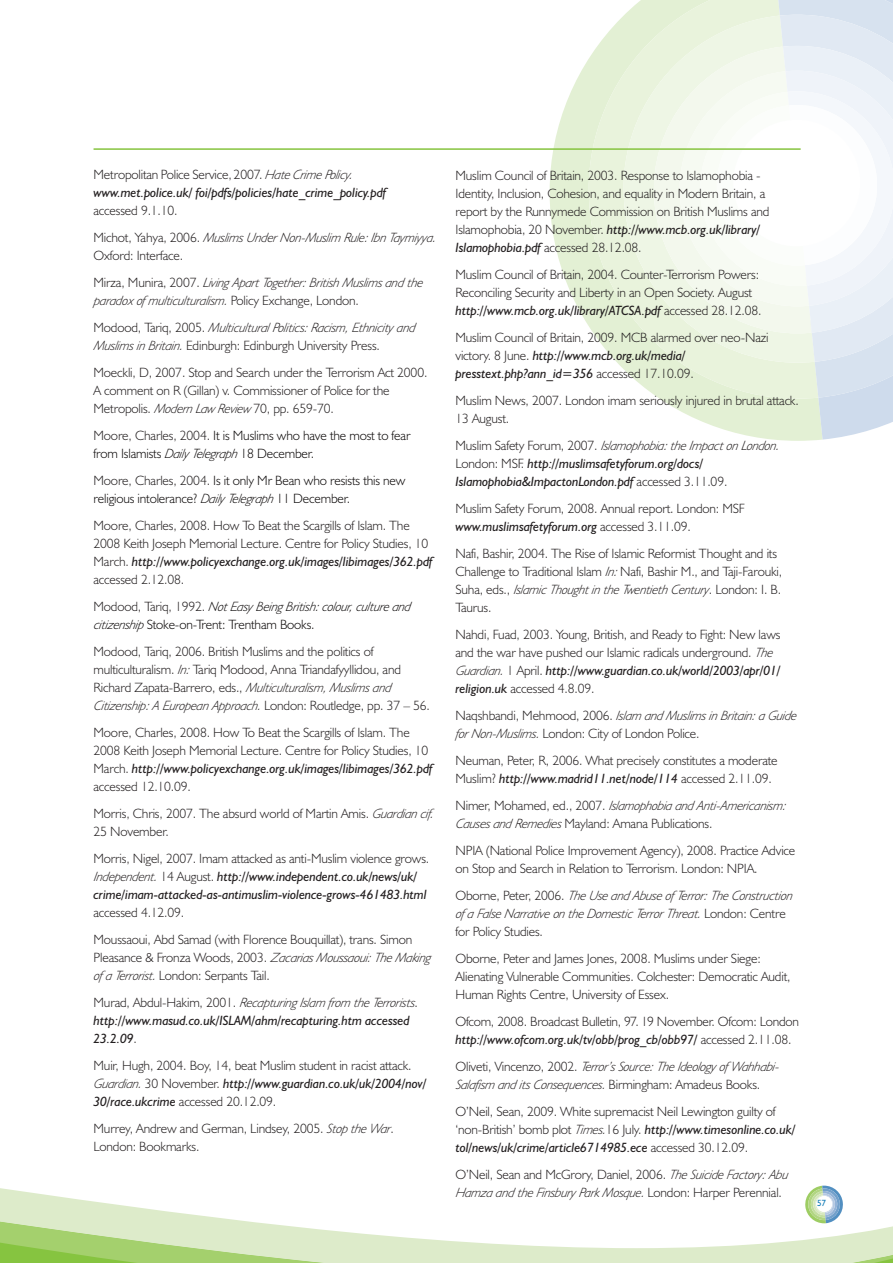
<style>
.page{position:relative;width:893px;height:1263px;background:#fff}
.page>*{position:absolute;margin:0;border:0;box-sizing:border-box;transform-origin:0 0}
.t1{font:300 13.5px/18px "Humanist 521 BT";letter-spacing:-.01em;color:#231f20}
.t2{font:italic 13.5px/18px "Humanist 521 BT";letter-spacing:-.01em;color:#231f20}
.t3{font:italic 300 13.5px/27px "Humanist 521 BT";letter-spacing:-.01em;color:#231f20}
.t4{font:300 13.5px/18px "Humanist 521 BT";letter-spacing:-.01em;color:#0b0808}
.t5{font:italic 300 13.5px/18px "Humanist 521 BT";color:#0b0808}
.t6{font:9px "Humanist 521 BT";color:#157db7}
.s1{font-weight:300;font-style:normal}
.s2{font-weight:300}
.s3{font-style:normal}
.s4{font-style:italic}
.s5{color:#231f20}
.s6{font-weight:400;font-style:italic}
.s7{font-style:normal;color:#231f20}
</style>
<div class="page">
<svg style="left:0;top:1188px;width:893px;height:75px"></svg>
<svg style="left:549px;top:78px;width:266px;height:363px"></svg>
<svg style="left:578px;top:0;width:195px;height:399px;fill:#e9f3dc"></svg>
<svg style="left:615px;top:16px;width:158px;height:347px;fill:#e9f3dc"></svg>
<svg style="left:647px;top:47px;width:27px;height:286px;fill:#eef6e5"></svg>
<svg style="left:773px;top:0;width:120px;height:440px"></svg>
<svg style="left:776px;top:0;width:117px;height:398px;fill:#d7e2ef"></svg>
<svg style="left:674px;top:15px;width:219px;height:347px"></svg>
<svg style="left:804px;top:1185px;width:40px;height:38px"></svg>
<div style="left:816px;top:1196px;width:16px;height:16px;background:#fff;border-radius:50%"></div>
<hr style="left:94px;top:148px;width:707px;height:2px;background:#86c43f">
<p class="t2" style="left:94px;top:167px;width:294px"><span class="s1">Metropolitan Police Service, 2007.</span> <span class="s2">HateCrimePolicy. </span>www.met.police.uk/ foi/pdfs/policies/hate_crime_policy.pdf</p>
<p class="t3" style="left:94px;top:199px;width:347px"><span class="s3">accessed 9.1.10.<br>M i c h o t , Ya h y a , 2 0 0 6 .</span> Muslims Under Non-Muslim Rule: Ibn Taymiyya.</p>
<p class="t3" style="left:94px;top:244px;width:333px"><span class="s3">Oxford: Interface.<br>M i r z a , M u n i r a , 2 0 0 7 .</span> Living Apart Together: British Muslims and the</p>
<p class="t3" style="left:94px;top:289px;width:326px">paradoxof multiculturalism.<span class="s3">Policy Exchange, London.<br>M o d o o d , Ta r i q , 2 0 0 5 .</span> Multicultural Politics: Racism, Ethnicity and</p>
<p class="t1" style="left:94px;top:334px;width:335px;line-height:27px"><span class="s4">MuslimsinBritain.</span>Edinburgh: Edinburgh University Press.<br>Moeckli, D, 2007. Stop and Search under the Terrorism Act 2000.</p>
<p class="t1" style="left:94px;top:383px;width:298px">A comment on R (Gillan) v. Commissioner of Police for the<br>Metropolis. <span class="s4">ModernLawReview</span>70, pp. 659-70.</p>
<p class="t4" style="left:94px;top:428px;width:318px"><span class="s5">Moore, Charles, 2004.</span> It is Muslims who have the most to fear from Islamists <span class="s4">Daily Telegraph</span>18 December.</p>
<p class="t4" style="left:94px;top:473px;width:314px"><span class="s5">Moore, Charles, 2004.</span> Is it only Mr Bean who resists this new religious intolerance? <span class="s4">Daily Telegraph</span>11 December.</p>
<p class="t1" style="left:94px;top:518px;width:341px">Moore, Charles, 2008. How To Beat the Scargills of Islam. The 2008 Keith Joseph Memorial Lecture. Centre for Policy Studies, 10<br>March. <span class="s6">http://www.policyexchange.org.uk/images/libimages/362.pdf </span>accessed 2.12.08.</p>
<p class="t5" style="left:94px;top:599px;width:321px"><span class="s7">M o d o o d , Ta r i q , 1 9 9 2 .</span> Not Easy Being British: colour, culture and citizenship <span class="s3">Stoke-on-Trent: Trentham Books.</span></p>
<p class="t1" style="left:94px;top:644px;width:338px">Modood, Tariq, 2006. British Muslims and the politics of multiculturalism. <span class="s4">In:</span>Tariq Modood, Anna Triandafyyllidou, and Richard Zapata-Barrero, eds., <span class="s4">Multiculturalism,Muslimsand Citizenship:A EuropeanApproach.</span>London: Routledge, pp. 37 – 56.</p>
<p class="t1" style="left:94px;top:725px;width:341px">Moore, Charles, 2008. How To Beat the Scargills of Islam. The 2008 Keith Joseph Memorial Lecture. Centre for Policy Studies, 10<br>March. <span class="s6">http://www.policyexchange.org.uk/images/libimages/362.pdf </span>accessed 12.10.09.</p>
<p class="t1" style="left:94px;top:806px;width:344px">Morris, Chris, 2007. The absurd world of Martin Amis. <span class="s4">Guardiancif.<br></span>25 November.</p>
<p class="t2" style="left:94px;top:851px;width:337px"><span class="s1">Morris, Nigel, 2007. Imam attacked as anti-Muslim violence grows.<br></span><span class="s2">Independent.</span><span class="s1">14 August.</span> http://www.independent.co.uk/news/uk/ crime/imam-attacked-as-antimuslim-violence-grows-461483.html</p>
<p class="t1" style="left:94px;top:901px;width:320px;line-height:27px">accessed 4.12.09.<br>Moussaoui, Abd Samad (with Florence Bouquillat), trans. Simon</p>
<p class="t1" style="left:94px;top:950px;width:339px">Pleasance &amp; Fronza Woods, 2003. <span class="s4">ZacariasMoussaoui:TheMaking of aTerrorist.</span>London: Serpants Tail.</p>
<p class="t2" style="left:94px;top:995px;width:326px"><span class="s1">Murad, Abdul-Hakim, 2001.</span> <span class="s2">Recapturing IslamfromtheTerrorists</span><span class="s1">. </span>http://www.masud.co.uk/ISLAM/ahm/recapturing.htm accessed<br>23.2.09<span class="s1">.</span></p>
<p class="t1" style="left:94px;top:1058px;width:334px">Muir, Hugh, 2004. Boy, 14, beat Muslim student in racist attack.<br><span class="s4">Guardian.</span>30 November. <span class="s6">http://www.guardian.co.uk/uk/2004/nov/<br>30/race.ukcrime</span> accessed 20.12.09.</p>
<p class="t1" style="left:94px;top:1121px;width:302px">Murrey, Andrew and German, Lindsey, 2005. <span class="s4">Stop theWar</span>.<br>London: Bookmarks.</p>
<p class="t1" style="left:455px;top:168px;width:315px">Muslim Council of Britain, 2003. Response to Islamophobia - Identity, Inclusion, Cohesion, and equality in Modern Britain, a report by the Runnymede Commission on British Muslims and Islamophobia, 20 November. <span class="s6">http://www.mcb.org.uk/library/ Islamophobia.pdf</span> accessed 28.12.08.</p>
<p class="t1" style="left:455px;top:267px;width:307px">Muslim Council of Britain, 2004. Counter-Terrorism Powers:<br>Reconciling Security and Liberty in an Open Society. August <span class="s6">http://www.mcb.org.uk/library/ATCSA.pdf</span> accessed 28.12.08.</p>
<p class="t1" style="left:455px;top:330px;width:315px">Muslim Council of Britain, 2009. MCB alarmed over neo-Nazi victory. 8 June. <span class="s6">http://www.mcb.org.uk/media/ presstext.php?ann_id=356</span> accessed 17.10.09.</p>
<p class="t1" style="left:455px;top:393px;width:345px">Muslim News, 2007. London imam seriously injured in brutal attack.<br>13 August.</p>
<p class="t2" style="left:455px;top:438px;width:328px"><span class="s1">Muslim Safety Forum, 2007.</span> <span class="s2">Islamophobia:theImpactonLondon.<br></span><span class="s1">London: MSF.</span> http://muslimsafetyforum.org/docs/<br>Islamophobia&amp;ImpactonLondon.pdf <span class="s1">accessed 3.11.09.</span></p>
<p class="t1" style="left:455px;top:501px;width:291px">Muslim Safety Forum, 2008. Annual report. London: MSF <span class="s6">www.muslimsafetyforum.org</span> accessed 3.11.09.</p>
<p class="t1" style="left:455px;top:546px;width:328px">Nafi, Bashir, 2004. The Rise of Islamic Reformist Thought and its Challenge to Traditional Islam <span class="s4">In:</span>Nafi, Bashir M., and Taji-Farouki, Suha, eds., <span class="s4">IslamicThoughtintheTwentiethCentury</span>. London: I. B.<br>Taurus.</p>
<p class="t1" style="left:455px;top:627px;width:327px">Nahdi, Fuad, 2003. Young, British, and Ready to Fight: New laws and the war have pushed our Islamic radicals underground. <span class="s4">The Guardian.</span>1 April. <span class="s6">http://www.guardian.co.uk/world/2003/apr/01/ religion.uk</span> accessed 4.8.09.</p>
<p class="t1" style="left:455px;top:708px;width:345px">Naqshbandi, Mehmood, 2006. <span class="s4">IslamandMuslimsinBritain:aGuide forNon-Muslims.</span>London: City of London Police.</p>
<p class="t1" style="left:455px;top:753px;width:324px">Neuman, Peter, R, 2006. What precisely constitutes a moderate<br>Muslim? <span class="s6">http://www.madrid11.net/node/114</span> accessed 2.11.09.</p>
<p class="t1" style="left:455px;top:798px;width:334px">Nimer, Mohamed, ed., 2007. <span class="s4">IslamophobiaandAnti-Americanism:<br>CausesandRemedies</span>Mayland: Amana Publications.</p>
<p class="t1" style="left:455px;top:843px;width:341px">NPIA (National Police Improvement Agency), 2008. Practice Advice on Stop and Search in Relation to Terrorism. London: NPIA.</p>
<p class="t3" style="left:455px;top:888px;width:341px;line-height:18px"><span class="s3">Oborne, Peter, 2006.</span> TheUseandAbuseof Terror:TheConstruction of a False Narrative on the Domestic Terror Threat. <span class="s3">L o n d o n : C e n t r e for Policy Studies.</span></p>
<p class="t1" style="left:455px;top:951px;width:336px">Oborne, Peter and James Jones, 2008. Muslims under Siege:<br>Alienating Vulnerable Communities. Colchester: Democratic Audit,<br>Human Rights Centre, University of Essex.</p>
<p class="t1" style="left:455px;top:1014px;width:345px">Ofcom, 2008. Broadcast Bulletin, 97. 19 November. Ofcom: London <span class="s6">http://www.ofcom.org.uk/tv/obb/prog_cb/obb97/</span> accessed 2.11.08.</p>
<p class="t3" style="left:455px;top:1059px;width:328px;line-height:18px"><span class="s3">Oliveti, Vincenzo, 2002.</span> Terror’sSource:TheIdeology of Wahhabi-<br>SalafismanditsConsequences.<span class="s3">Birmingham: Amadeus Books.</span></p>
<p class="t1" style="left:455px;top:1104px;width:342px">O’Neil, Sean, 2009. White supremacist Neil Lewington guilty of ‘non-British’ bomb plot <span class="s4">Times.</span>16 July. <span class="s6">http://www.timesonline.co.uk/ tol/news/uk/crime/article6714985.ece</span> accessed 30.12.09.</p>
<p class="t1" style="left:455px;top:1167px;width:337px">O’Neil, Sean and McGrory, Daniel, 2006. <span class="s4">TheSuicideFactory:Abu<br>HamzaandtheFinsbury Park Mosque.</span>London: Harper Perennial.</p>
<p class="t6" style="left:817px;top:1200px;width:10px">57</p>
</div>
